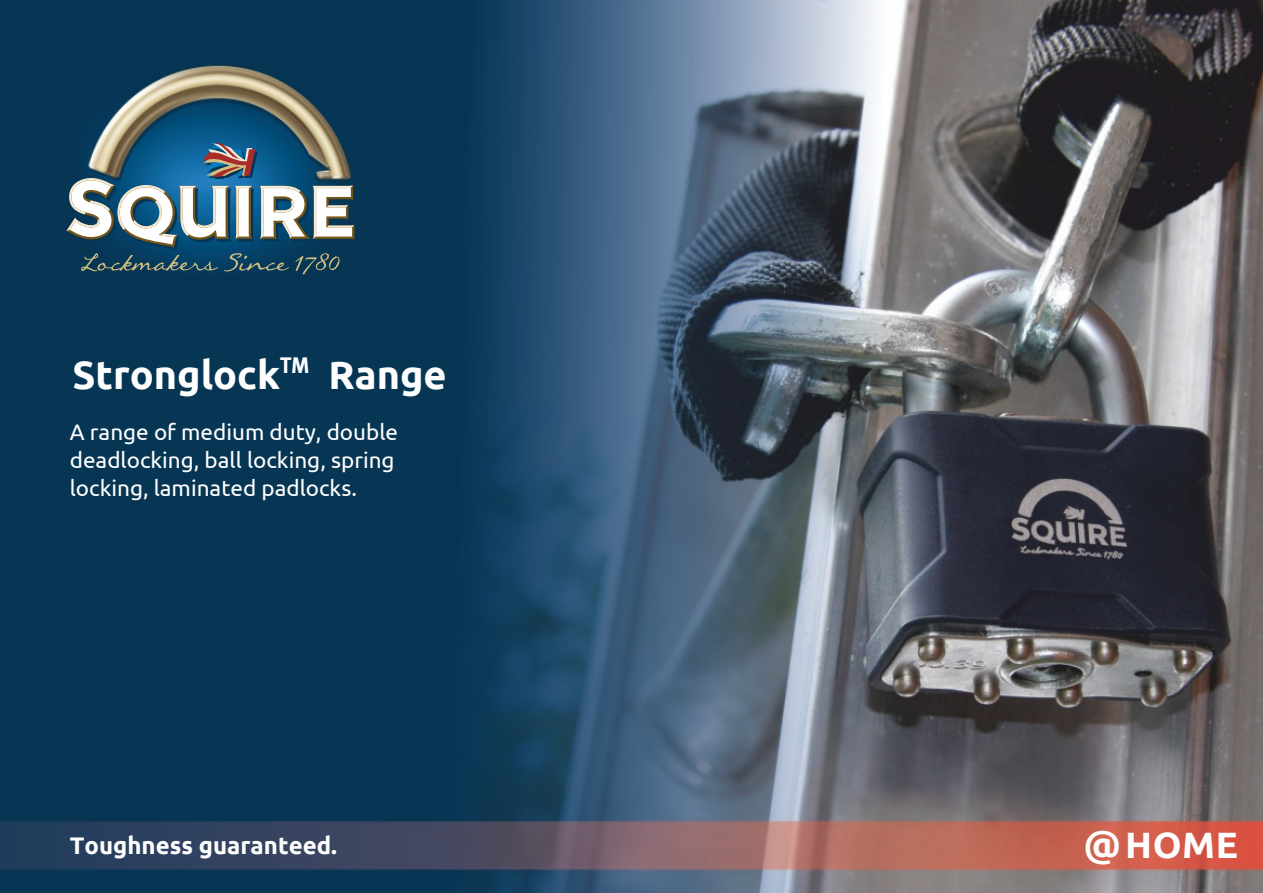
<style>
.page{position:relative;width:1263px;height:893px;background:#fff}
.page>*{position:absolute;margin:0;border:0;box-sizing:border-box;transform-origin:0 0}
.t1{font:700 39.6px "Ubuntu";color:#fefefe}
.t2{font:700 36.75px "Ubuntu";color:#fefefe}
.t3{font:700 24px "Ubuntu";color:#fefefe}
.t4{font:22.5px/27.8px "Ubuntu";color:#fefefe}
.t5{font:700 22.5px "Meta";color:#fefefe}
.s1{font-size:37.95px}
</style>
<div class="page">
<img style="left:0;top:0;width:1263px;height:893px">
<svg style="left:66px;top:142px;width:291px;height:132px"></svg>
<p class="t5" style="left:280px;top:356px;width:31px">TM</p>
<h1 class="t1" style="left:72px;top:358px;width:376px">Stronglock Range</h1>
<p class="t4" style="left:70px;top:420px;width:330px">A range of medium duty, double deadlocking, ball locking, spring locking, laminated padlocks.</p>
<p class="t3" style="left:70px;top:835px;width:269px">Toughness guaranteed.</p>
<h2 class="t2" style="left:1084px;top:829px;width:156px"><span class="s1">@</span>HOME</h2>
</div>
